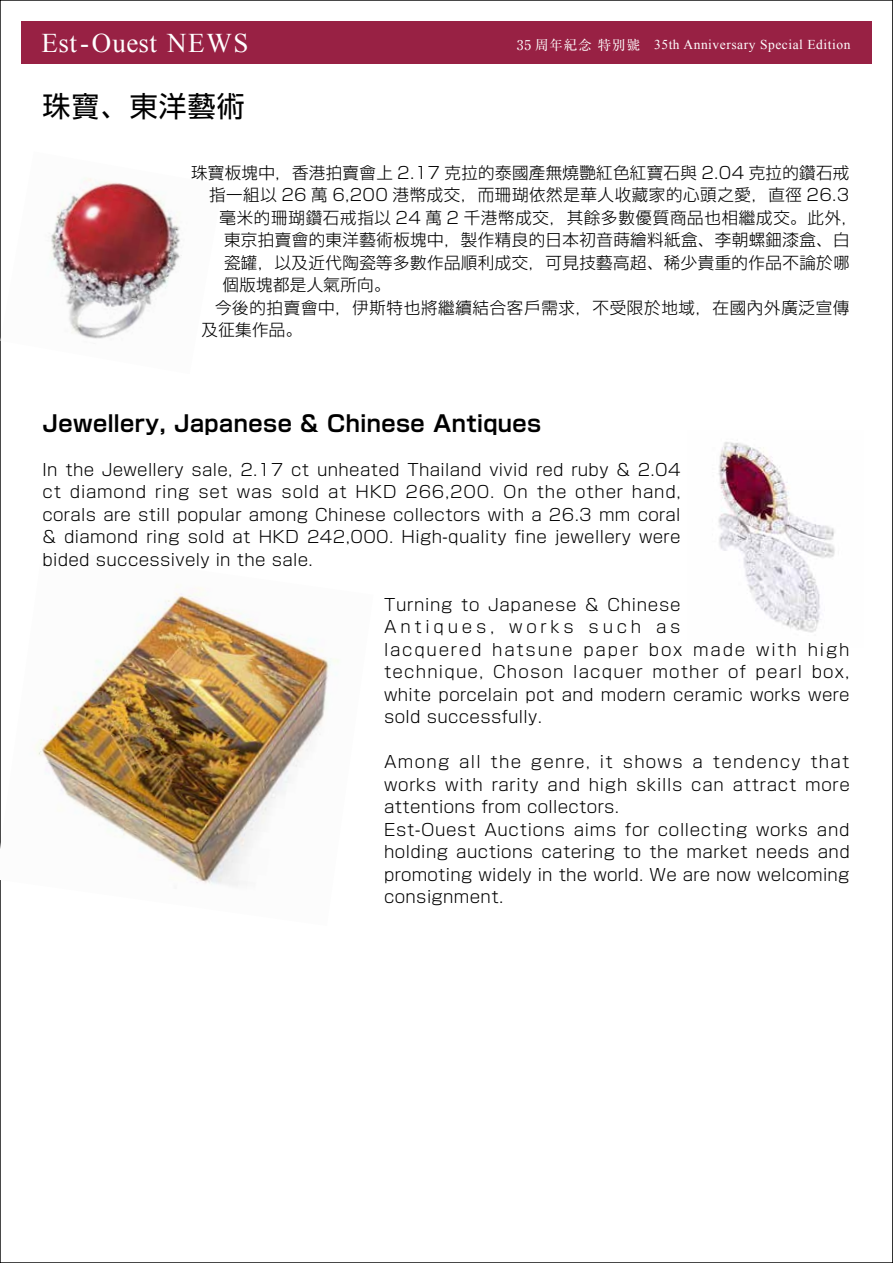
<style>
.page{position:relative;width:893px;height:1263px;background:#fff}
.page>*{position:absolute;margin:0;border:0;box-sizing:border-box;transform-origin:0 0}
.t1{font:28.5px "Shin Go Pro";letter-spacing:.04em;color:#000}
.t2{font:27px "Times New Roman";letter-spacing:.02em;color:#fff}
.t3{font:700 22.5px "Shin Go Pro De";letter-spacing:.02em;color:#000}
.t4{font:300 16.5px/22.5px "Shin Go Pro";letter-spacing:.025em;color:#000;text-align:justify}
.t5{font:300 16.5px/22.5px "Shin Go Pro";letter-spacing:.07em;color:#000}
.t6{font:300 16.5px "Shin Go Pro";letter-spacing:.045em;color:#000}
.t7{font:13.5px "Times New Roman";letter-spacing:.04em;color:#fff}
.s1{font-family:"Ryumin Pr 5"}
.s2{font-family:"Microsoft Jheng Hei";font-weight:400}
</style>
<div class="page">
<div style="left:21px;top:22px;width:851px;height:42px;background:#982144"></div>
<svg style="left:892px;top:0;width:1px;height:1263px"></svg>
<img style="left:0;top:548px;width:339px;height:378px">
<img style="left:718px;top:442px;width:117px;height:191px">
<img style="left:0;top:151px;width:182px;height:223px">
<h2 class="t2" style="left:41px;top:25px;width:208px">Est-Ouest NEWS</h2>
<p class="t7" style="left:517px;top:35px;width:335px"><span class="s1">35 周年紀念 特別號</span> 35th Anniversary Special Edition</p>
<h1 class="t1" style="left:43px;top:83px;width:204px">珠寶、東洋藝術</h1>
<p class="t4" style="left:191px;top:159px;width:660px">珠寶板塊中，香港拍賣會上 2.17 克拉的泰國產無燒艷紅色紅寶石與 2.04 克拉的鑽石戒</p>
<p class="t4" style="left:209px;top:182px;width:642px">指一組以 26 萬 6,200 港幣成交，而珊瑚依然是華人收藏家的心頭之愛，直徑 26.3</p>
<p class="t6" style="left:220px;top:204px;width:640px">毫米的珊瑚鑽石戒指以 24 萬 2 千港幣成交，其餘多數優質商品也相繼成交。此外，</p>
<p class="t4" style="left:224px;top:227px;width:627px">東京拍賣會的東洋藝術板塊中，製作精良的日本初音蒔繪料紙盒、李朝螺鈿漆盒、白</p>
<p class="t4" style="left:224px;top:249px;width:627px">瓷罐，以及近代陶瓷等多數作品順利成交，可見技藝高超、稀少貴重的作品不論於<span class="s2">哪</span></p>
<p class="t4" style="left:223px;top:272px;width:169px">個版塊都是人氣所向。</p>
<p class="t4" style="left:215px;top:294px;width:636px">今後的拍賣會中，伊斯特也將繼續結合客戶需求，不受限於地域，在國內外廣泛宣傳</p>
<p class="t4" style="left:202px;top:317px;width:102px">及征集作品。</p>
<h3 class="t3" style="left:43px;top:404px;width:500px">Jewellery, Japanese &amp; Chinese Antiques</h3>
<p class="t4" style="left:43px;top:456px;width:640px">In the Jewellery sale, 2.17 ct unheated Thailand vivid red ruby &amp; 2.04 ct diamond ring set was sold at HKD 266,200. On the other hand, corals are still popular among Chinese collectors with a 26.3 mm coral &amp; diamond ring sold at HKD 242,000. High-quality fine jewellery were bided successively in the sale.</p>
<p class="t5" style="left:384px;top:591px;width:467px">Turning to Japanese &amp; Chinese<br>Antiques, works such as<br>lacquered hatsune paper box made with high technique, Choson lacquer mother of pearl box, white porcelain pot and modern ceramic works were sold successfully.</p>
<p class="t4" style="left:384px;top:749px;width:467px;text-align:left">Among all the genre, it shows a tendency that works with rarity and high skills can attract more attentions from collectors.<br>Est-Ouest Auctions aims for collecting works and holding auctions catering to the market needs and promoting widely in the world. We are now welcoming consignment.</p>
</div>
